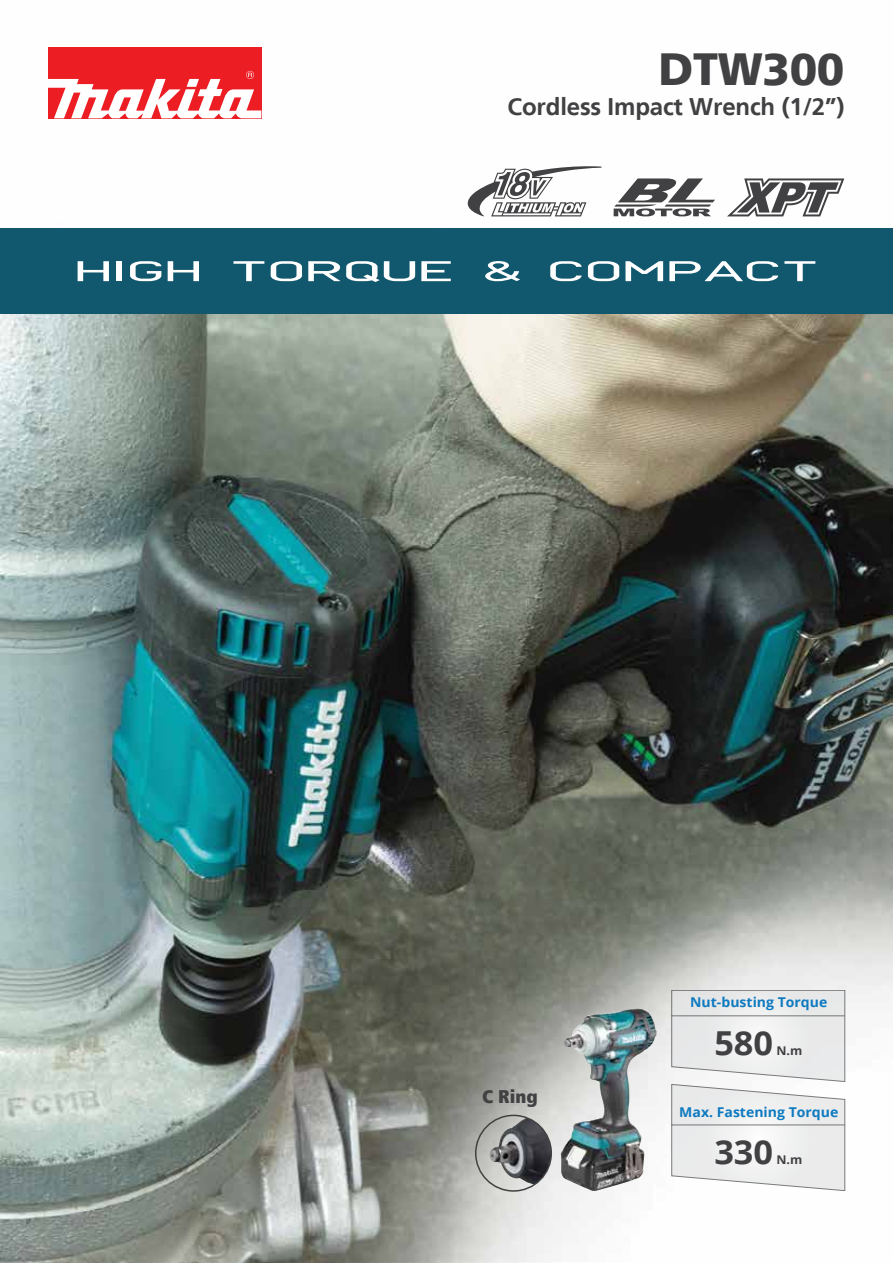
<style>
.page{position:relative;width:893px;height:1263px;background:#fff}
.page>*{position:absolute;margin:0;border:0;box-sizing:border-box;transform-origin:0 0}
.t1{font:900 45px "Frutiger";letter-spacing:-.005em;color:#414042}
.t2{font:700 33px "Open Sans";color:#414042;scale:1.04 1}
.t3{font:28.5px "Frank";color:#fff;scale:2.2 1}
.t4{font:700 24px "Frutiger";letter-spacing:-.005em;color:#414042}
.t5{font:900 condensed 18.3px "Frutiger";color:#414042;scale:1.04 1}
.t6{font:700 13.5px "Open Sans";color:#0e7ac0;scale:1.04 1}
.t7{font:700 12px "Open Sans";color:#414042;scale:1.04 1}
</style>
<div class="page">
<img style="left:0;top:47px;width:893px;height:1216px">
<div style="left:48px;top:47px;width:213px;height:71px;background:#ed1d24"></div>
<svg style="left:48px;top:71px;width:213px;height:47px"></svg>
<svg style="left:467px;top:166px;width:135px;height:50px"></svg>
<svg style="left:727px;top:178px;width:117px;height:38px"></svg>
<svg style="left:614px;top:178px;width:101px;height:38px"></svg>
<img style="left:489px;top:1117px;width:62px;height:67px">
<div style="left:475px;top:1115px;width:77px;height:77px;border:2px solid #414142;border-radius:50%"></div>
<img style="left:561px;top:1008px;width:96px;height:183px">
<svg style="left:671px;top:990px;width:174px;height:201px"></svg>
<hr style="left:671px;top:1016px;width:174px;height:1px;background:#414142">
<div style="left:0;top:228px;width:893px;height:85px;background:#11576d"></div>
<h1 class="t1" style="left:658px;top:42px;width:188px">DTW300</h1>
<h3 class="t4" style="left:508px;top:93px;width:338px">Cordless Impact Wrench (1/2”)</h3>
<h3 class="t3" style="left:74px;top:253px;width:340px">HIGH TORQUE &amp; COMPACT</h3>
<h3 class="t5" style="left:482px;top:1085px;width:55px">C Ring</h3>
<p class="t6" style="left:690px;top:993px;width:133px">Nut-busting Torque</p>
<h2 class="t2" style="left:714px;top:1020px;width:58px">580</h2>
<p class="t7" style="left:776px;top:1042px;width:26px">N.m</p>
<p class="t6" style="left:679px;top:1102px;width:154px">Max. Fastening Torque</p>
<h2 class="t2" style="left:714px;top:1129px;width:58px">330</h2>
<p class="t7" style="left:776px;top:1151px;width:26px">N.m</p>
</div>
